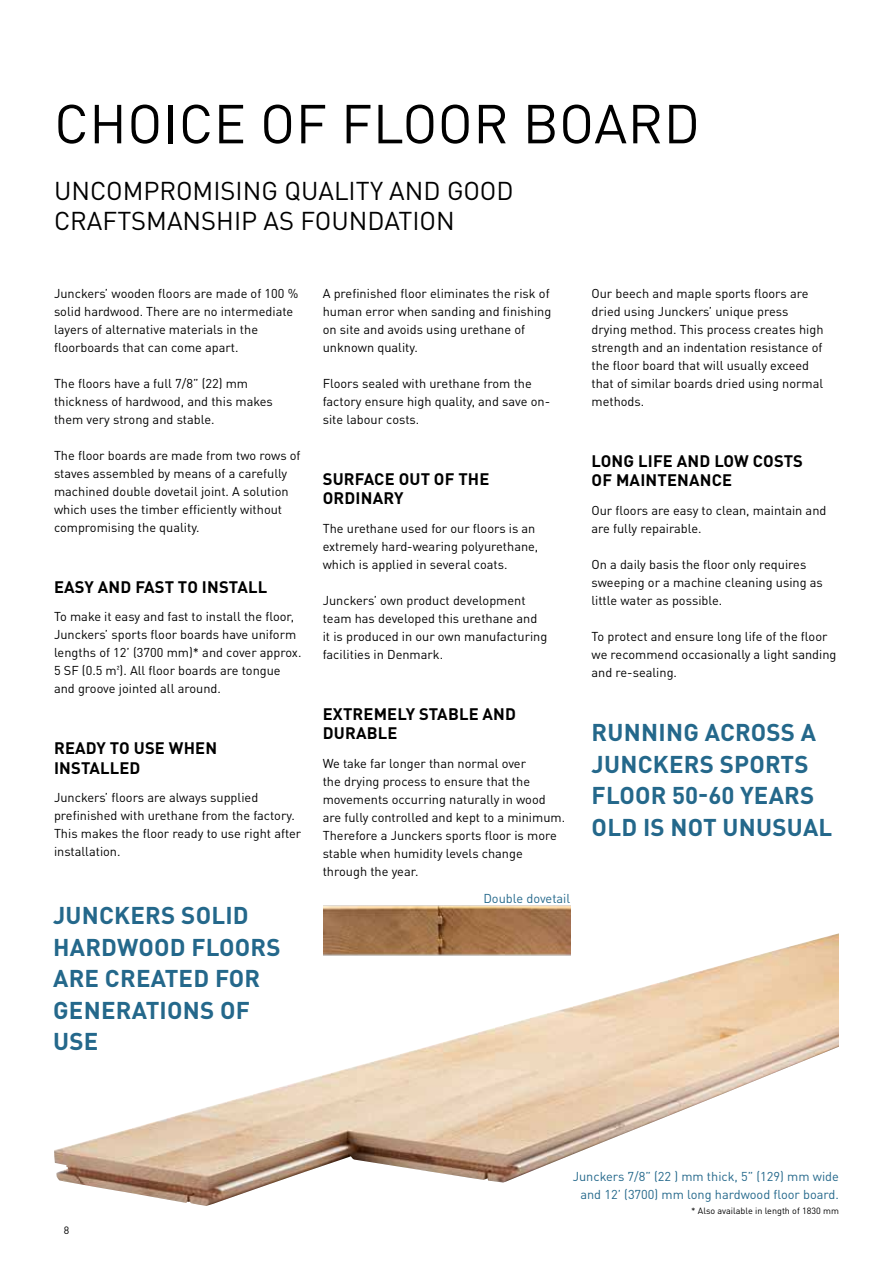
<style>
.page{position:relative;width:893px;height:1263px;background:#fff}
.page>*{position:absolute;margin:0;border:0;box-sizing:border-box;transform-origin:0 0}
.t1{font:54px "DIN Pro";letter-spacing:.01em;color:#000}
.t2{font:25.5px/30px "DIN Pro";color:#000}
.t3{font:700 24px/31.5px "DIN Pro";letter-spacing:.01em;color:#24688b}
.t4{font:700 16.5px/19.5px "DIN Pro";letter-spacing:.01em;color:#000}
.t5{font:12.75px/18px "DIN Pro";color:#000}
.t6{font:12.75px/18px "DIN Pro";color:#24688b;text-align:center}
.t7{font:10.5px "DIN Pro";color:#000}
.t8{font:9px "DIN Pro";color:#000}
</style>
<div class="page">
<img style="left:54px;top:933px;width:785px;height:273px">
<img style="left:324px;top:905px;width:246px;height:64px">
<h1 class="t1" style="left:54px;top:83px;width:647px">CHOICE OF FLOOR BOARD</h1>
<h2 class="t2" style="left:54px;top:174px;width:461px">UNCOMPROMISING QUALITY AND GOOD<br>CRAFTSMANSHIP AS FOUNDATION</h2>
<p class="t5" style="left:54px;top:284px;width:246px">Junckers’ wooden floors are made of 100 % solid hardwood. There are no intermediate layers of alternative materials in the floorboards that can come apart.</p>
<p class="t5" style="left:54px;top:374px;width:220px">The floors have a full 7/8” (22) mm thickness of hardwood, and this makes them very strong and stable.</p>
<p class="t5" style="left:54px;top:446px;width:248px">The floor boards are made from two rows of staves assembled by means of a carefully machined double dovetail joint. A solution which uses the timber efficiently without compromising the quality.</p>
<p class="t4" style="left:54px;top:576px;width:215px">EASY AND FAST TO INSTALL</p>
<p class="t5" style="left:54px;top:607px;width:249px">To make it easy and fast to install the floor, Junckers’ sports floor boards have uniform lengths of 12’ (3700 mm)* and cover approx.<br>5 SF (0.5 m²). All floor boards are tongue and groove jointed all around.</p>
<p class="t4" style="left:54px;top:737px;width:165px">READY TO USE WHEN<br>INSTALLED</p>
<p class="t5" style="left:54px;top:788px;width:249px">Junckers’ floors are always supplied prefinished with urethane from the factory.<br>This makes the floor ready to use right after installation.</p>
<h3 class="t3" style="left:53px;top:898px;width:229px">JUNCKERS SOLID<br>HARDWOOD FLOORS<br>ARE CREATED FOR<br>GENERATIONS OF<br>USE</h3>
<p class="t5" style="left:323px;top:284px;width:230px">A prefinished floor eliminates the risk of human error when sanding and finishing on site and avoids using urethane of unknown quality.</p>
<p class="t5" style="left:323px;top:374px;width:229px">Floors sealed with urethane from the factory ensure high quality, and save on&shy;site labour costs.</p>
<p class="t4" style="left:323px;top:468px;width:168px">SURFACE OUT OF THE<br>ORDINARY</p>
<p class="t5" style="left:323px;top:518px;width:217px">The urethane used for our floors is an extremely hard-wearing polyurethane, which is applied in several coats.</p>
<p class="t5" style="left:323px;top:590px;width:226px">Junckers’ own product development team has developed this urethane and it is produced in our own manufacturing facilities in Denmark.</p>
<p class="t4" style="left:323px;top:703px;width:195px">EXTREMELY STABLE AND<br>DURABLE</p>
<p class="t5" style="left:323px;top:753px;width:244px">We take far longer than normal over<br>the drying process to ensure that the movements occurring naturally in wood are fully controlled and kept to a minimum.<br>Therefore a Junckers sports floor is more stable when humidity levels change through the year.</p>
<p class="t6" style="left:483px;top:888px;width:88px">Double dovetail</p>
<p class="t5" style="left:591px;top:283px;width:234px">Our beech and maple sports floors are dried using Junckers’ unique press drying method. This process creates high strength and an indentation resistance of the floor board that will usually exceed that of similar boards dried using normal methods.</p>
<p class="t4" style="left:592px;top:450px;width:213px">LONG LIFE AND LOW COSTS<br>OF MAINTENANCE</p>
<p class="t5" style="left:591px;top:500px;width:236px">Our floors are easy to clean, maintain and are fully repairable.</p>
<p class="t5" style="left:591px;top:554px;width:233px">On a daily basis the floor only requires sweeping or a machine cleaning using as little water as possible.</p>
<p class="t5" style="left:591px;top:626px;width:247px">To protect and ensure long life of the floor we recommend occasionally a light sanding and re-sealing.</p>
<h3 class="t3" style="left:592px;top:715px;width:242px">RUNNING ACROSS A<br>JUNCKERS SPORTS<br>FLOOR 50-60 YEARS<br>OLD IS NOT UNUSUAL</h3>
<p class="t6" style="left:573px;top:1167px;width:268px">Junckers 7/8” (22 ) mm thick, 5” (129) mm wide and 12’ (3700) mm long hardwood floor board.</p>
<p class="t7" style="left:64px;top:1222px;width:7px">8</p>
<p class="t8" style="left:691px;top:1203px;width:149px">* Also available in length of 1830 mm</p>
</div>
